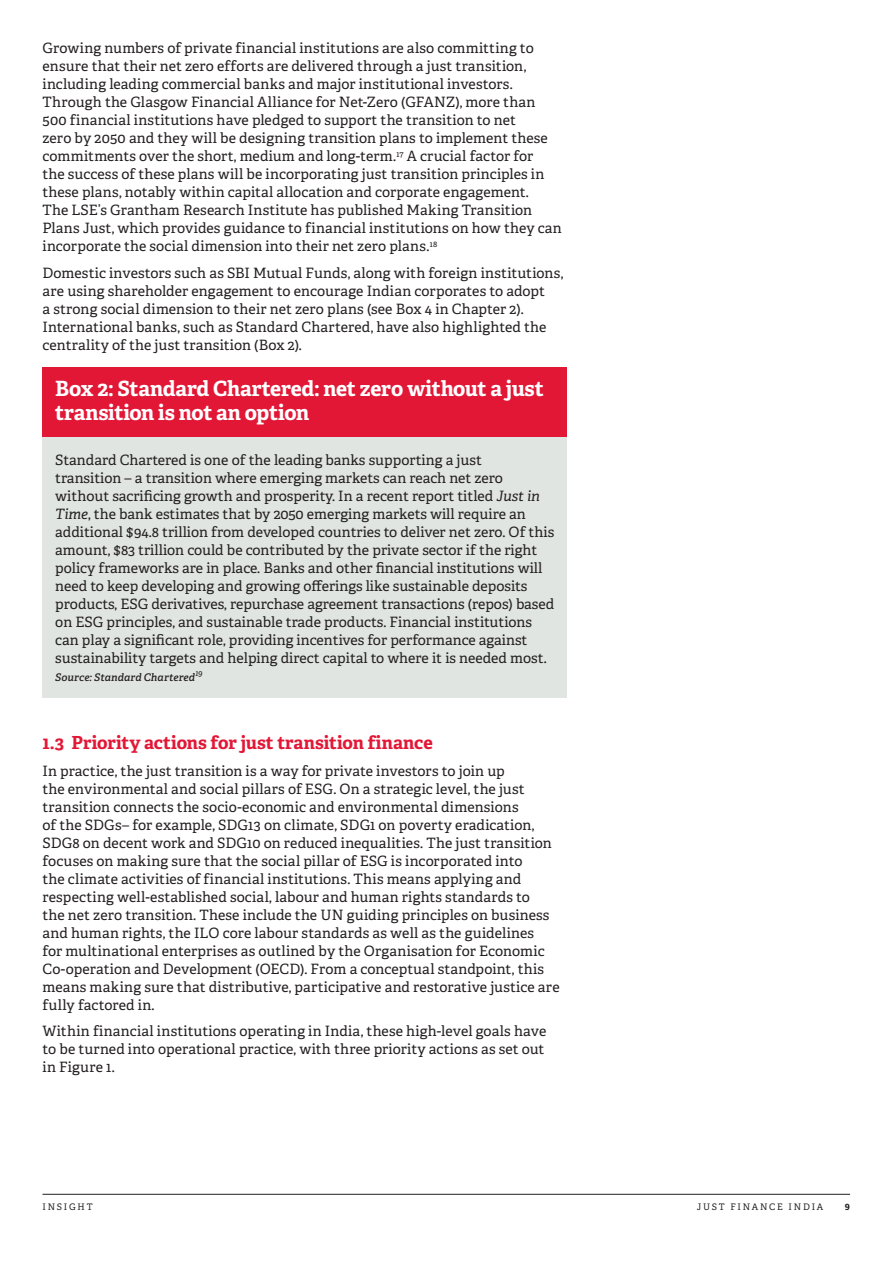
<style>
.page{position:relative;width:893px;height:1263px;background:#fff}
.page>*{position:absolute;margin:0;border:0;box-sizing:border-box;transform-origin:0 0}
.t1{font:700 21px/24px "Adelle";letter-spacing:-.015em;color:#fff}
.t2{font:700 18px "Adelle";color:#e21736}
.t3{font:14.25px/18px "Adelle";color:#231f20}
.t4{font:italic 600 10.5px "Adelle";letter-spacing:.015em;color:#231f20}
.t5{font:9px "Adelle";letter-spacing:.2em;color:#231f20}
.t6{font:700 9px "Adelle";color:#231f20}
.t7{font:italic 8.25px "Adelle";color:#231f20}
.s1{font-style:italic}
</style>
<div class="page">
<hr style="left:43px;top:1194px;width:807px;height:1px;background:#231f20">
<div style="left:43px;top:367px;width:524px;height:70px;background:#e21736"></div>
<div style="left:43px;top:437px;width:524px;height:261px;background:#e0e5e1"></div>
<p class="t3" style="left:43px;top:39px;width:521px">Growing numbers of private financial institutions are also committing to ensure that their net zero efforts are delivered through a just transition, including leading commercial banks and major institutional investors.<br>Through the Glasgow Financial Alliance for Net-Zero (GFANZ), more than 500 financial institutions have pledged to support the transition to net<br>zero by 2050 and they will be designing transition plans to implement these commitments over the short, medium and long-term.<sup>17</sup> A crucial factor for<br>the success of these plans will be incorporating just transition principles in these plans, notably within capital allocation and corporate engagement.<br>The LSE’s Grantham Research Institute has published Making Transition Plans Just, which provides guidance to financial institutions on how they can incorporate the social dimension into their net zero plans.<sup>18</sup></p>
<p class="t3" style="left:43px;top:264px;width:522px">Domestic investors such as SBI Mutual Funds, along with foreign institutions, are using shareholder engagement to encourage Indian corporates to adopt<br>a strong social dimension to their net zero plans (see Box 4 in Chapter 2).<br>International banks, such as Standard Chartered, have also highlighted the centrality of the just transition (Box 2).</p>
<h1 class="t1" style="left:55px;top:377px;width:490px">Box 2: Standard Chartered: net zero without a just transition is not an option</h1>
<p class="t3" style="left:55px;top:451px;width:500px">Standard Chartered is one of the leading banks supporting a just<br>transition – a transition where emerging markets can reach net zero without sacrificing growth and prosperity. In a recent report titled <span class="s1">Just in Time</span>, the bank estimates that by 2050 emerging markets will require an additional $94.8 trillion from developed countries to deliver net zero. Of this amount, $83 trillion could be contributed by the private sector if the right policy frameworks are in place. Banks and other financial institutions will need to keep developing and growing offerings like sustainable deposits products, ESG derivatives, repurchase agreement transactions (repos) based on ESG principles, and sustainable trade products. Financial institutions can play a significant role, providing incentives for performance against sustainability targets and helping direct capital to where it is needed most.</p>
<p class="t4" style="left:55px;top:670px;width:141px">Source: Standard Chartered</p>
<p class="t7" style="left:195px;top:668px;width:9px">19</p>
<p class="t2" style="left:43px;top:731px;width:392px">1.3 Priority actions for just transition finance</p>
<p class="t3" style="left:43px;top:762px;width:519px">In practice, the just transition is a way for private investors to join up<br>the environmental and social pillars of ESG. On a strategic level, the just transition connects the socio-economic and environmental dimensions<br>of the SDGs– for example, SDG13 on climate, SDG1 on poverty eradication, SDG8 on decent work and SDG10 on reduced inequalities. The just transition focuses on making sure that the social pillar of ESG is incorporated into<br>the climate activities of financial institutions. This means applying and respecting well-established social, labour and human rights standards to<br>the net zero transition. These include the UN guiding principles on business and human rights, the ILO core labour standards as well as the guidelines<br>for multinational enterprises as outlined by the Organisation for Economic Co-operation and Development (OECD). From a conceptual standpoint, this means making sure that distributive, participative and restorative justice are fully factored in.</p>
<p class="t3" style="left:43px;top:1022px;width:505px">Within financial institutions operating in India, these high-level goals have to be turned into operational practice, with three priority actions as set out in Figure 1.</p>
<p class="t5" style="left:43px;top:1201px;width:52px">INSIGHT</p>
<p class="t5" style="left:697px;top:1201px;width:128px">JUST FINANCE INDIA</p>
<p class="t6" style="left:845px;top:1201px;width:7px">9</p>
</div>
